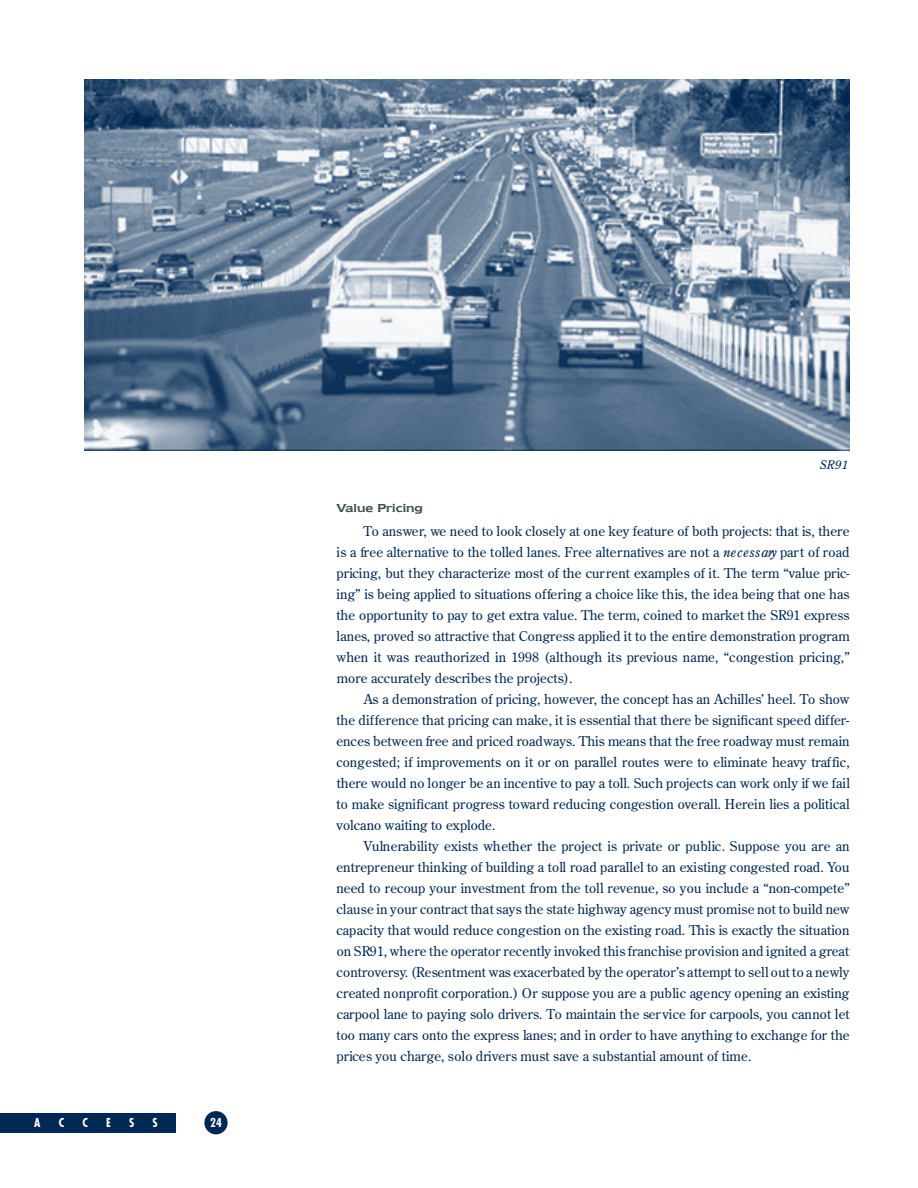
<style>
.page{position:relative;width:918px;height:1188px;background:#fff}
.page>*{position:absolute;margin:0;border:0;box-sizing:border-box;transform-origin:0 0}
.t1{font:13.5px/21px "Century Old Style";color:#002852;text-align:justify}
.t2{font:600 13.5px "Newtext IT Cby BT";color:#415245}
.t3{font:700 condensed 12px "Futura";color:#fff}
.t4{font:italic 12px "Century Old Style";color:#002852}
.s1{font-style:italic}
</style>
<div class="page">
<img style="left:84px;top:80px;width:765px;height:370px">
<div style="left:204px;top:1111px;width:24px;height:23px;background:#002852;border-radius:50%"></div>
<div style="left:0;top:1113px;width:176px;height:19px;background:#002852"></div>
<p class="t3" style="left:34px;top:1118px;width:8px">A</p>
<p class="t3" style="left:59px;top:1118px;width:7px">C</p>
<p class="t3" style="left:83px;top:1118px;width:7px">C</p>
<p class="t3" style="left:106px;top:1118px;width:6px">E</p>
<p class="t3" style="left:129px;top:1118px;width:7px">S</p>
<p class="t3" style="left:153px;top:1118px;width:7px">S</p>
<p class="t3" style="left:210px;top:1117px;width:13px">24</p>
<p class="t4" style="left:820px;top:460px;width:29px">S R 9 1</p>
<p class="t2" style="left:337px;top:499px;width:88px">Value Pricing</p>
<p class="t1" style="left:336px;top:521px;width:515px;text-indent:27px">To answer, we need to look closely at one key feature of both projects: that is, there is a free alternative to the tolled lanes. Free alternatives are not a <span class="s1">n e c e s s a ry</span> p a rt of ro a d pricing, but they characterize most of the current examples of it. The term “value pric&shy;ing” is being applied to situations offering a choice like this, the idea being that one has the opportunity to pay to get extra value. The term, coined to market the SR91 expre s s lanes, proved so attractive that Congress applied it to the entire demonstration pro g r a m when it was reauthorized in 1998 (although its previous name, “congestion pricing,” m o re accurately describes the pro j e c t s ) .</p>
<p class="t1" style="left:336px;top:689px;width:515px;text-indent:27px">As a demonstration of pricing, however, the concept has an Achilles’ heel. To show the diff e rence that pricing can make, it is essential that there be significant speed diff e r&shy;ences between free and priced roadways. This means that the free roadway must re m a i n congested; if improvements on it or on parallel routes were to eliminate heavy traff i c , t h e re would no longer be an incentive to pay a toll. Such projects can work only if we fail to make significant pro g ress toward reducing congestion overall. Herein lies a political volcano waiting to explode.</p>
<p class="t1" style="left:336px;top:836px;width:515px;text-indent:27px">Vulnerability exists whether the project is private or public. Suppose you are an e n t re p reneur thinking of building a toll road parallel to an existing congested road. Yo u need to recoup your investment from the toll revenue, so you include a “non-compete” clause in your contract that says the state highway agency must promise not to build new capacity that would reduce congestion on the existing road. This is exactly the situation on SR91, where the operator recently invoked this franchise provision and ignited a gre a t c o n t ro v e r s y. (Resentment was exacerbated by the operator’s attempt to sell out to a newly c reated nonpro fit corporation.) Or suppose you are a public agency opening an existing carpool lane to paying solo drivers. To maintain the service for carpools, you cannot let too many cars onto the express lanes; and in order to have anything to exchange for the prices you charge, solo drivers must save a substantial amount of time.</p>
</div>
